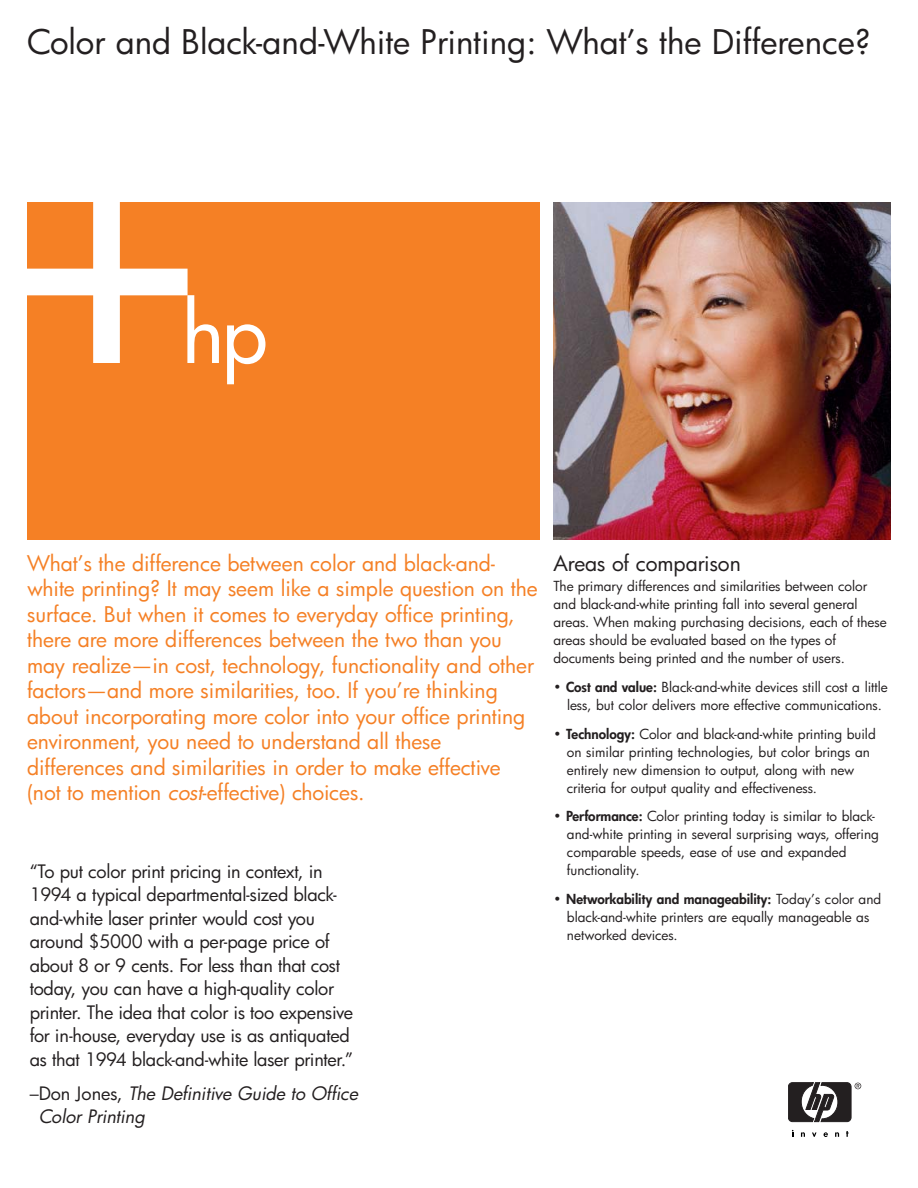
<style>
.page{position:relative;width:918px;height:1188px;background:#fff}
.page>*{position:absolute;margin:0;border:0;box-sizing:border-box;transform-origin:0 0}
.t1{font:33px "Futura CE";color:#231f20}
.t2{font:21px/25.5px "Futura CE";color:#f58025}
.t3{font:21px "Futura CE";letter-spacing:-.005em;color:#231f20}
.t4{font:18px/23.4px "Futura CE";letter-spacing:-.015em;color:#231f20}
.t5{font:italic 18px/23.4px "Futura CE";color:#231f20}
.t6{font:13.5px/18px "Futura CE";color:#231f20}
.s1{font-style:italic}
.s2{font-style:normal}
.s3{font-weight:800}
</style>
<div class="page">
<div style="left:27px;top:202px;width:513px;height:338px;background:#f58025"></div>
<svg style="left:27px;top:202px;width:192px;height:161px"></svg>
<svg style="left:227px;top:324px;width:38px;height:60px"></svg>
<img style="left:554px;top:202px;width:337px;height:338px">
<svg style="left:812px;top:1133px;width:5px;height:4px"></svg>
<svg style="left:801px;top:1132px;width:4px;height:5px"></svg>
<svg style="left:835px;top:1132px;width:4px;height:5px"></svg>
<svg style="left:824px;top:1132px;width:4px;height:5px"></svg>
<svg style="left:846px;top:1131px;width:3px;height:6px"></svg>
<svg style="left:788px;top:1083px;width:73px;height:39px"></svg>
<h1 class="t1" style="left:27px;top:27px;width:846px">Color and Black-and-White Printing: What’s the Difference?</h1>
<p class="t2" style="left:27px;top:552px;width:512px">What’s the difference between color and black-and&shy;white printing? It may seem like a simple question on the surface. But when it comes to everyday office printing, there are more differences between the two than you may realize—in cost, technology, functionality and other factors—and more similarities, too. If you’re thinking about incorporating more color into your office printing environment, you need to understand all these differences and similarities in order to make effective (not to mention <span class="s1">cost</span>-effective) choices.</p>
<p class="t4" style="left:30px;top:861px;width:325px">“To put color print pricing in context, in 1994 a typical departmental-sized black&shy;and-white laser printer would cost you around $5000 with a per-page price of about 8 or 9 cents. For less than that cost today, you can have a high-quality color printer. The idea that color is too expensive for in-house, everyday use is as antiquated as that 1994 black-and-white laser printer.”</p>
<h3 class="t5" style="left:39px;top:1083px;width:321px;text-indent:-9px"><span class="s2">–Don Jones,</span> The Definitive Guide to Office<br>Color Printing</h3>
<h2 class="t3" style="left:554px;top:553px;width:189px">Areas of comparison</h2>
<p class="t6" style="left:554px;top:578px;width:335px">The primary differences and similarities between color and black-and-white printing fall into several general areas. When making purchasing decisions, each of these areas should be evaluated based on the types of documents being printed and the number of users.</p>
<p class="t6" style="left:554px;top:679px;width:336px;text-align:center">• <span class="s3">Cost and value:</span> Black-and-white devices still cost a little less, but color delivers more effective communications.</p>
<p class="t6" style="left:567px;top:726px;width:310px;text-indent:-13px">• <span class="s3">Technology:</span> Color and black-and-white printing build on similar printing technologies, but color brings an entirely new dimension to output, along with new criteria for output quality and effectiveness.</p>
<p class="t6" style="left:567px;top:808px;width:313px;text-indent:-14px">• <span class="s3">Performance:</span> Color printing today is similar to black&shy;and-white printing in several surprising ways, offering comparable speeds, ease of use and expanded functionality.</p>
<p class="t6" style="left:567px;top:891px;width:316px;text-indent:-13px">• <span class="s3">Networkability and manageability:</span> Today’s color and black-and-white printers are equally manageable as networked devices.</p>
</div>
